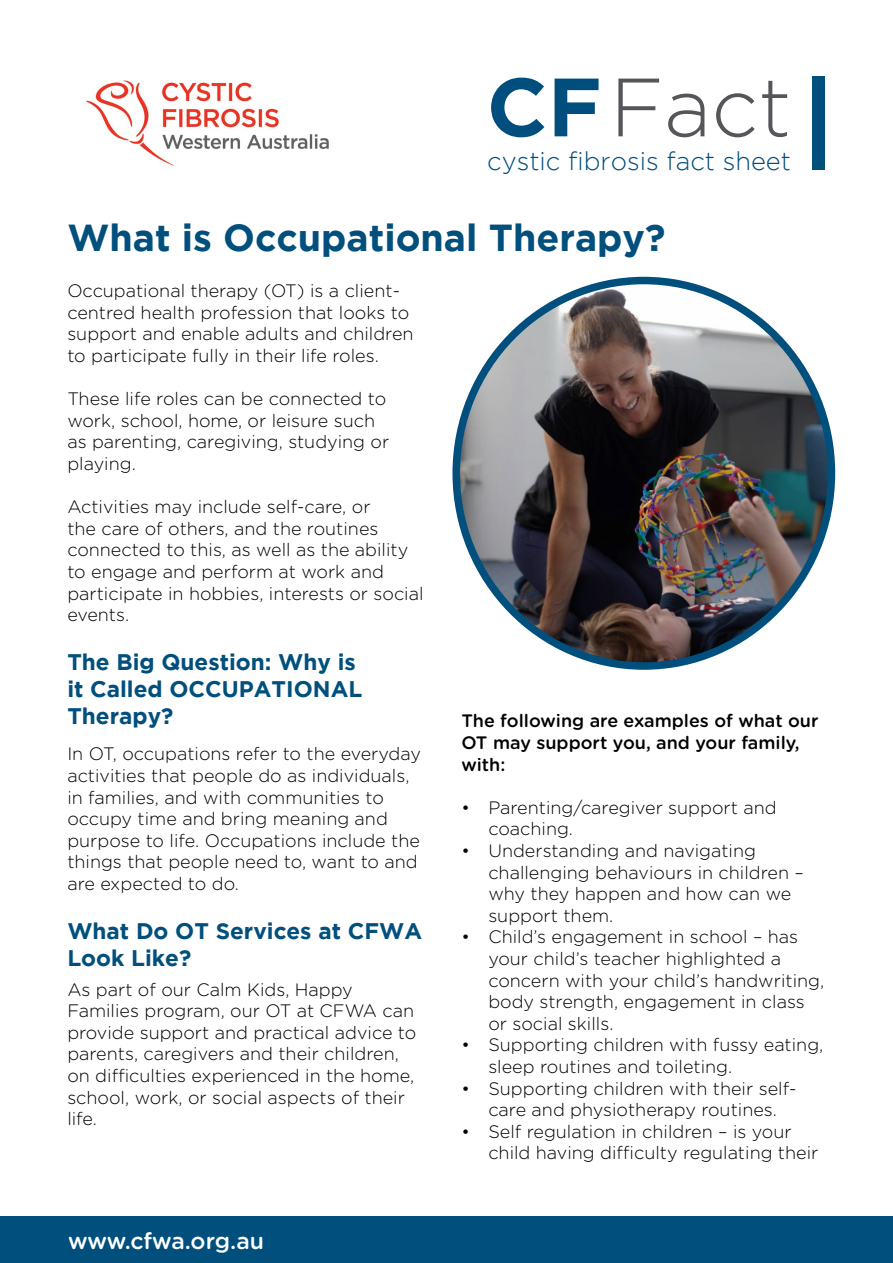
<style>
.page{position:relative;width:893px;height:1263px;background:#fff}
.page>*{position:absolute;margin:0;border:0;box-sizing:border-box;transform-origin:0 0}
.t1{font:300 82.5px "Gotham";color:#55565a}
.t2{font:700 37.5px "Gotham";color:#004f7d}
.t3{font:300 25.5px "Gotham";color:#004e7d}
.t4{font:500 22.95px "Gotham Rounded";letter-spacing:-.005em;color:#fff}
.t5{font:700 22.5px/27px "Gotham";color:#004f7d}
.t6{font:300 18px/21.6px "Gotham Rounded";color:#000}
.t7{font:500 18px/21.6px "Gotham Rounded";color:#000}
.s1{font-weight:700;color:#004e7d}
</style>
<div class="page">
<div style="left:0;top:1216px;width:893px;height:47px;background:#004f7d"></div>
<div style="left:812px;top:76px;width:13px;height:94px;background:#004f7d"></div>
<img style="left:86px;top:80px;width:243px;height:86px">
<img style="left:457px;top:285px;width:374px;height:380px">
<h1 class="t1" style="left:487px;top:62px;width:306px"><span class="s1">CF</span> Fact</h1>
<h3 class="t3" style="left:487px;top:147px;width:305px">cystic fibrosis fact sheet</h3>
<h2 class="t2" style="left:67px;top:216px;width:600px">What is Occupational Therapy?</h2>
<p class="t6" style="left:67px;top:279px;width:348px">Occupational therapy (OT) is a client&shy;centred health profession that looks to support and enable adults and children to participate fully in their life roles.</p>
<p class="t6" style="left:67px;top:387px;width:323px">These life roles can be connected to work, school, home, or leisure such as parenting, caregiving, studying or playing.</p>
<p class="t6" style="left:67px;top:495px;width:358px">Activities may include self-care, or<br>the care of others, and the routines connected to this, as well as the ability to engage and perform at work and participate in hobbies, interests or social events.</p>
<p class="t5" style="left:67px;top:648px;width:297px">The Big Question: Why is it Called OCCUPATIONAL<br>Therapy?</p>
<p class="t6" style="left:67px;top:742px;width:355px">In OT, occupations refer to the everyday activities that people do as individuals, in families, and with communities to occupy time and bring meaning and purpose to life. Occupations include the things that people need to, want to and are expected to do.</p>
<p class="t5" style="left:67px;top:917px;width:356px">What Do OT Services at CFWA<br>Look Like?</p>
<p class="t6" style="left:67px;top:978px;width:351px">As part of our Calm Kids, Happy Families program, our OT at CFWA can provide support and practical advice to parents, caregivers and their children, on difficulties experienced in the home, school, work, or social aspects of their life.</p>
<p class="t7" style="left:461px;top:709px;width:359px">The following are examples of what our<br>OT may support you, and your family, with:</p>
<p class="t6" style="left:488px;top:796px;width:290px;text-indent:-27px">• Parenting/caregiver support and coaching.</p>
<p class="t6" style="left:488px;top:839px;width:317px;text-indent:-27px">• Understanding and navigating challenging behaviours in children – why they happen and how can we support them.</p>
<p class="t6" style="left:488px;top:925px;width:337px;text-indent:-27px">• Child’s engagement in school – has your child’s teacher highlighted a concern with your child’s handwriting, body strength, engagement in class or social skills.</p>
<p class="t6" style="left:488px;top:1033px;width:336px;text-indent:-27px">• Supporting children with fussy eating, sleep routines and toileting.</p>
<p class="t6" style="left:461px;top:1077px;width:337px;text-align:center">• Supporting children with their self&shy;care and physiotherapy routines.</p>
<p class="t6" style="left:488px;top:1120px;width:332px;text-indent:-27px">• Self regulation in children – is your child having difficulty regulating their</p>
<p class="t4" style="left:68px;top:1224px;width:198px">www.cfwa.org.au</p>
</div>
